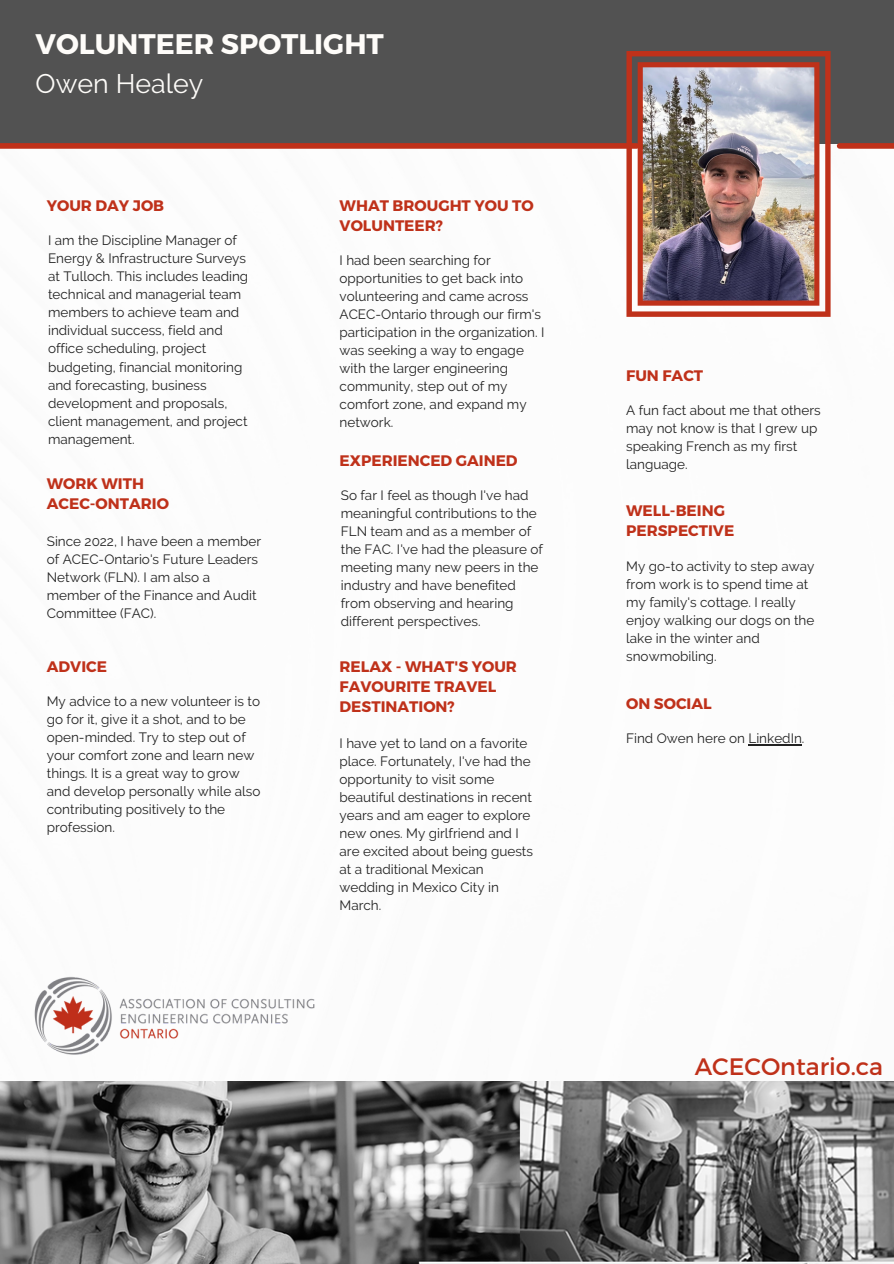
<style>
.page{position:relative;width:894px;height:1264px;background:#fff}
.page>*{position:absolute;margin:0;border:0;box-sizing:border-box;transform-origin:0 0}
.t1{font:700 28.35px "Montserrat";color:#fefcf9}
.t2{font:26.7px "Raleway";color:#fefcf9}
.t3{font:23.85px "Montserrat";color:#bf311a}
.t4{font:700 15.3px/20.2px "Montserrat";color:#bf311a}
.t5{font:13.5px/18px "Raleway";color:#222}
</style>
<div class="page">
<img style="left:0;top:1081px;width:893px;height:182px">
<div style="left:0;top:0;width:893px;height:143px;background:#525252"></div>
<div style="left:0;top:143px;width:636px;height:6px;background:#bf311a"></div>
<img style="left:626px;top:51px;width:204px;height:266px">
<div style="left:839px;top:143px;width:54px;height:6px;background:#bf311a"></div>
<img style="left:34px;top:976px;width:281px;height:79px">
<hr style="left:748px;top:744px;width:53px;height:1px;background:#222">
<p class="t1" style="left:36px;top:25px;width:349px">VOLUNTEER SPOTLIGHT</p>
<p class="t2" style="left:36px;top:68px;width:169px">Owen Healey</p>
<p class="t4" style="left:47px;top:195px;width:119px">YOUR DAY JOB</p>
<p class="t5" style="left:48px;top:232px;width:202px">I am the Discipline Manager of<br>Energy &amp; Infrastructure Surveys at Tulloch. This includes leading technical and managerial team members to achieve team and individual success, field and office scheduling, project budgeting, financial monitoring and forecasting, business development and proposals, client management, and project management.</p>
<p class="t4" style="left:47px;top:472px;width:99px">WORK WITH</p>
<p class="t4" style="left:47px;top:493px;width:124px">ACEC-ONTARIO</p>
<p class="t5" style="left:47px;top:532px;width:216px">Since 2022, I have been a member of ACEC-Ontario's Future Leaders<br>Network (FLN). I am also a member of the Finance and Audit<br>Committee (FAC).</p>
<p class="t4" style="left:47px;top:655px;width:62px">ADVICE</p>
<p class="t5" style="left:47px;top:692px;width:215px">My advice to a new volunteer is to go for it, give it a shot, and to be open-minded. Try to step out of your comfort zone and learn new things. It is a great way to grow and develop personally while also contributing positively to the profession.</p>
<p class="t4" style="left:339px;top:195px;width:196px">WHAT BROUGHT YOU TO<br>VOLUNTEER?</p>
<p class="t5" style="left:339px;top:252px;width:206px">I had been searching for opportunities to get back into volunteering and came across<br>ACEC-Ontario through our firm's participation in the organization. I was seeking a way to engage with the larger engineering community, step out of my comfort zone, and expand my network.</p>
<p class="t4" style="left:339px;top:449px;width:179px">EXPERIENCED GAINED</p>
<p class="t5" style="left:341px;top:486px;width:203px">So far I feel as though I've had meaningful contributions to the<br>FLN team and as a member of the FAC. I've had the pleasure of meeting many new peers in the industry and have benefited from observing and hearing different perspectives.</p>
<p class="t4" style="left:339px;top:655px;width:179px">RELAX - WHAT'S YOUR<br>FAVOURITE TRAVEL<br>DESTINATION?</p>
<p class="t5" style="left:339px;top:734px;width:195px">I have yet to land on a favorite place. Fortunately, I've had the opportunity to visit some beautiful destinations in recent years and am eager to explore new ones. My girlfriend and I are excited about being guests at a traditional Mexican wedding in Mexico City in<br>March.</p>
<p class="t4" style="left:626px;top:364px;width:78px">FUN FACT</p>
<p class="t5" style="left:626px;top:401px;width:196px">A fun fact about me that others may not know is that I grew up speaking French as my first language.</p>
<p class="t4" style="left:626px;top:499px;width:110px">WELL-BEING<br>PERSPECTIVE</p>
<p class="t5" style="left:626px;top:557px;width:190px">My go-to activity to step away from work is to spend time at my family's cottage. I really enjoy walking our dogs on the lake in the winter and snowmobiling.</p>
<p class="t4" style="left:626px;top:692px;width:87px">ON SOCIAL</p>
<p class="t5" style="left:626px;top:729px;width:180px">Find Owen here on LinkedIn.</p>
<p class="t3" style="left:694px;top:1051px;width:190px">ACECOntario.ca</p>
</div>
